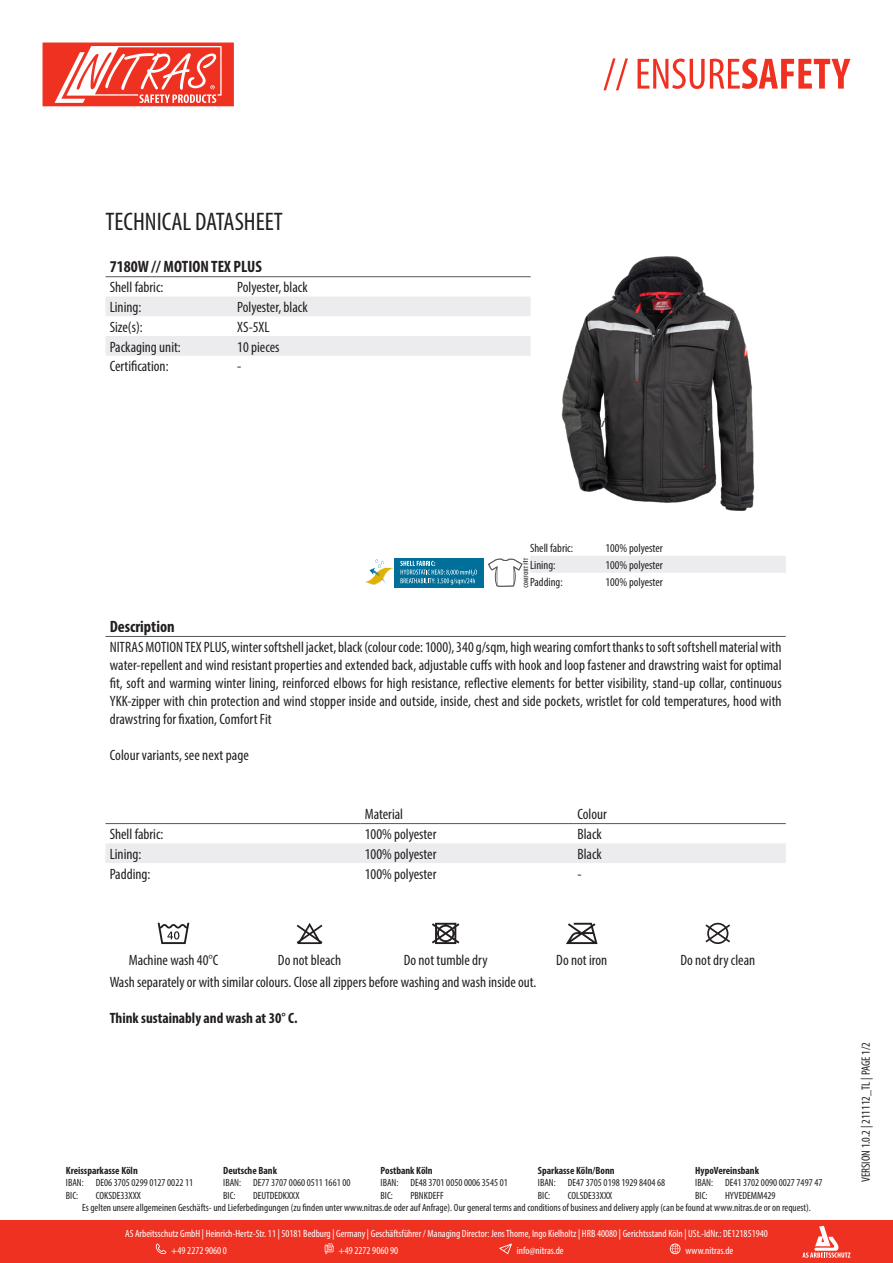
<style>
.page{position:relative;width:893px;height:1263px;background:#fff}
.page>*{position:absolute;margin:0;border:0;box-sizing:border-box;transform-origin:0 0}
.t1{font:condensed 25.5px "Myriad Pro";color:#231f20}
.t2{font:700 condensed 16.5px "Myriad Pro";color:#231f20}
.Headline_Nitras{font:condensed 15px/18px "Myriad Pro";color:#231f20;text-align:justify}
.t3{font:700 condensed 15px "Myriad Pro";color:#231f20}
.t4{font:condensed 12px "Myriad Pro";color:#231f20}
.t5{font:condensed 10.5px/12.6px "Myriad Pro";color:#231f20}
.t6{font:condensed 10.5px/17px "Myriad Pro";color:#fff}
.t7{font:700 condensed 10.5px "Myriad Pro";color:#231f20}
</style>
<div class="page">
<svg style="left:603px;top:58px;width:247px;height:32px"></svg>
<svg style="left:43px;top:43px;width:191px;height:63px"></svg>
<div style="left:0;top:1220px;width:893px;height:43px;background:#ef3122"></div>
<svg style="left:802px;top:1226px;width:48px;height:32px"></svg>
<svg style="left:156px;top:1243px;width:10px;height:11px"></svg>
<svg style="left:325px;top:1243px;width:9px;height:11px"></svg>
<svg style="left:499px;top:1243px;width:13px;height:11px"></svg>
<svg style="left:670px;top:1243px;width:10px;height:11px"></svg>
<svg style="left:105px;top:297px;width:426px;height:59px"></svg>
<hr style="left:105px;top:276px;width:128px;height:1px;background:#57585a">
<hr style="left:233px;top:276px;width:298px;height:1px;background:#57585a">
<img style="left:561px;top:256px;width:194px;height:255px">
<div style="left:394px;top:558px;width:89px;height:30px;background:#006f9a"></div>
<svg style="left:366px;top:559px;width:27px;height:26px"></svg>
<svg style="left:400px;top:561px;width:77px;height:24px"></svg>
<svg style="left:488px;top:556px;width:298px;height:32px"></svg>
<hr style="left:105px;top:636px;width:681px;height:1px;background:#57585a">
<svg style="left:105px;top:824px;width:681px;height:39px"></svg>
<hr style="left:105px;top:823px;width:256px;height:1px;background:#57585a">
<hr style="left:361px;top:823px;width:212px;height:1px;background:#57585a">
<hr style="left:573px;top:823px;width:213px;height:1px;background:#57585a">
<svg style="left:158px;top:923px;width:31px;height:21px"></svg>
<svg style="left:297px;top:923px;width:25px;height:21px"></svg>
<svg style="left:432px;top:923px;width:27px;height:21px"></svg>
<svg style="left:566px;top:923px;width:32px;height:21px"></svg>
<svg style="left:705px;top:923px;width:25px;height:21px"></svg>
<p class="t1" style="left:105px;top:206px;width:179px">TECHNICAL DATASHEET</p>
<p class="t2" style="left:110px;top:257px;width:154px">7180W // MOTION TEX PLUS</p>
<p class="Headline_Nitras" style="left:110px;top:278px;width:55px">Shell fabric:</p>
<p class="Headline_Nitras" style="left:237px;top:278px;width:72px">Polyester, black</p>
<p class="Headline_Nitras" style="left:110px;top:298px;width:33px">Lining:</p>
<p class="Headline_Nitras" style="left:237px;top:298px;width:72px">Polyester, black</p>
<p class="Headline_Nitras" style="left:110px;top:318px;width:35px">Size(s):</p>
<p class="Headline_Nitras" style="left:237px;top:318px;width:34px">XS-5XL</p>
<p class="Headline_Nitras" style="left:110px;top:337px;width:73px">Packaging unit:</p>
<p class="Headline_Nitras" style="left:237px;top:337px;width:44px">10 pieces</p>
<p class="Headline_Nitras" style="left:110px;top:357px;width:60px">Certification:</p>
<p class="Headline_Nitras" style="left:237px;top:357px;width:6px">-</p>
<p class="t4" style="left:530px;top:540px;width:45px">Shell fabric:</p>
<p class="t4" style="left:605px;top:540px;width:59px">100% polyester</p>
<p class="t4" style="left:530px;top:557px;width:27px">Lining:</p>
<p class="t4" style="left:605px;top:557px;width:59px">100% polyester</p>
<p class="t4" style="left:530px;top:574px;width:34px">Padding:</p>
<p class="t4" style="left:605px;top:574px;width:59px">100% polyester</p>
<p class="t2" style="left:110px;top:616px;width:67px">Description</p>
<p class="Headline_Nitras" style="left:110px;top:638px;width:673px">NITRAS MOTION TEX PLUS, winter softshell jacket, black (colour code: 1000), 340 g/sqm, high wearing comfort thanks to soft softshell material with water-repellent and wind resistant properties and extended back, adjustable cuffs with hook and loop fastener and drawstring waist for optimal fit, soft and warming winter lining, reinforced elbows for high resistance, reflective elements for better visibility, stand-up collar, continuous YKK-zipper with chin protection and wind stopper inside and outside, inside, chest and side pockets, wristlet for cold temperatures, hood with drawstring for fixation, Comfort Fit</p>
<p class="Headline_Nitras" style="left:110px;top:746px;width:141px">Colour variants, see next page</p>
<p class="Headline_Nitras" style="left:365px;top:805px;width:40px">Material</p>
<p class="Headline_Nitras" style="left:577px;top:805px;width:31px">Colour</p>
<p class="Headline_Nitras" style="left:110px;top:825px;width:55px">Shell fabric:</p>
<p class="Headline_Nitras" style="left:365px;top:825px;width:73px">100% polyester</p>
<p class="Headline_Nitras" style="left:577px;top:825px;width:26px">Black</p>
<p class="Headline_Nitras" style="left:110px;top:845px;width:33px">Lining:</p>
<p class="Headline_Nitras" style="left:365px;top:845px;width:73px">100% polyester</p>
<p class="Headline_Nitras" style="left:577px;top:845px;width:26px">Black</p>
<p class="Headline_Nitras" style="left:110px;top:864px;width:42px">Padding:</p>
<p class="Headline_Nitras" style="left:365px;top:864px;width:73px">100% polyester</p>
<p class="Headline_Nitras" style="left:577px;top:864px;width:6px">-</p>
<p class="Headline_Nitras" style="left:129px;top:950px;width:91px">Machine wash 40°C</p>
<p class="Headline_Nitras" style="left:278px;top:950px;width:65px">Do not bleach</p>
<p class="Headline_Nitras" style="left:404px;top:950px;width:85px">Do not tumble dry</p>
<p class="Headline_Nitras" style="left:556px;top:950px;width:52px">Do not iron</p>
<p class="Headline_Nitras" style="left:680px;top:950px;width:76px">Do not dry clean</p>
<p class="Headline_Nitras" style="left:110px;top:973px;width:428px">Wash separately or with similar colours. Close all zippers before washing and wash inside out.</p>
<p class="t3" style="left:110px;top:1009px;width:189px">Think sustainably and wash at 30° C.</p>
<p class="t7" style="left:66px;top:1164px;width:73px">Kreissparkasse Köln</p>
<p class="t7" style="left:223px;top:1164px;width:55px">Deutsche Bank</p>
<p class="t7" style="left:381px;top:1164px;width:54px">Postbank Köln</p>
<p class="t7" style="left:538px;top:1164px;width:78px">Sparkasse Köln/Bonn</p>
<p class="t7" style="left:695px;top:1164px;width:65px">HypoVereinsbank</p>
<p class="t5" style="left:66px;top:1176px;width:19px">IBAN:<br>BIC:</p>
<p class="t5" style="left:96px;top:1176px;width:99px">DE06 3705 0299 0127 0022 11<br>COKSDE33XXX</p>
<p class="t5" style="left:223px;top:1176px;width:19px">IBAN:<br>BIC:</p>
<p class="t5" style="left:253px;top:1176px;width:99px">DE77 3707 0060 0511 1661 00<br>DEUTDEDKXXX</p>
<p class="t5" style="left:381px;top:1176px;width:19px">IBAN:<br>BIC:</p>
<p class="t5" style="left:410px;top:1176px;width:99px">DE48 3701 0050 0006 3545 01<br>PBNKDEFF</p>
<p class="t5" style="left:538px;top:1176px;width:19px">IBAN:<br>BIC:</p>
<p class="t5" style="left:568px;top:1176px;width:99px">DE47 3705 0198 1929 8404 68<br>COLSDE33XXX</p>
<p class="t5" style="left:695px;top:1176px;width:19px">IBAN:<br>BIC:</p>
<p class="t5" style="left:725px;top:1176px;width:99px">DE41 3702 0090 0027 7497 47</p>
<p class="t5" style="left:725px;top:1189px;width:52px">HYVEDEMM429</p>
<p class="t5" style="left:82px;top:1201px;width:730px">Es gelten unsere allgemeinen Geschäfts- und Lieferbedingungen (zu finden unter www.nitras.de oder auf Anfrage). Our general terms and conditions of business and delivery apply (can be found at www.nitras.de or on request).</p>
<p class="t6" style="left:171px;top:1225px;width:598px;text-indent:-46px">AS Arbeitsschutz GmbH | Heinrich-Hertz-Str. 11 | 50181 Bedburg | Germany | Geschäftsführer / Managing Director: Jens Thome, Ingo Kielholtz | HRB 40080 | Gerichtsstand Köln | USt.-IdNr.: DE121851940 +49 2272 9060 0</p>
<p class="t6" style="left:338px;top:1242px;width:61px">+49 2272 9060 90</p>
<p class="t6" style="left:517px;top:1242px;width:48px">info@nitras.de</p>
<p class="t6" style="left:685px;top:1242px;width:49px">www.nitras.de</p>
<p class="t4" style="left:859px;top:1182px;width:141px;rotate:-90deg">VERSION 1.0.2 | 211112_TL | PAGE 1/2</p>
</div>
